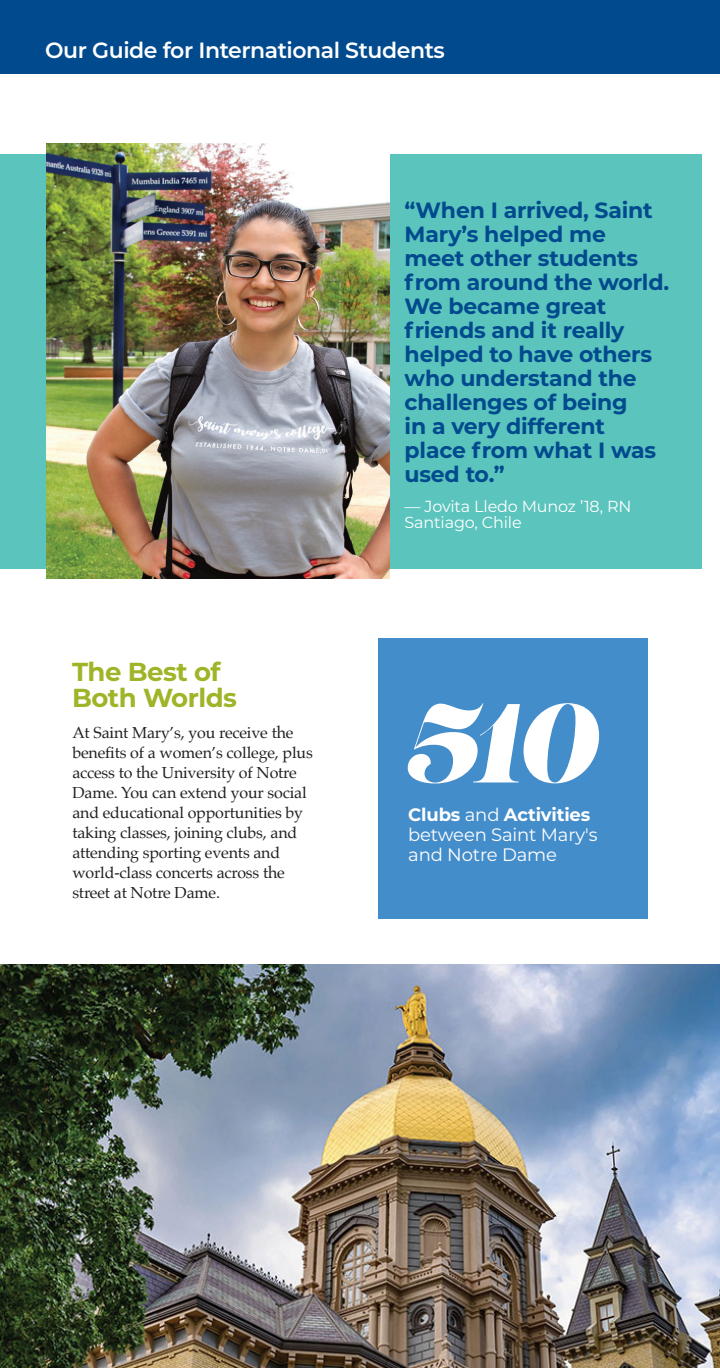
<style>
.page{position:relative;width:720px;height:1368px;background:#fff}
.page>*{position:absolute;margin:0;border:0;box-sizing:border-box;transform-origin:0 0}
.t1{font:italic 112px "Lust";color:#fff}
.t2{font:700 26px "Montserrat";letter-spacing:-.02em;color:#a0b427}
.Body_Copy_Fruitiger_47_Lt_Condensed{font:700 22px/24px "Montserrat";letter-spacing:-.01em;color:#004a8d}
.t3{font:600 22px "Montserrat";letter-spacing:-.02em;color:#fff}
.Body_Copy_Fruitiger_47_Lt_Condensed-2{font:18px/20px "Montserrat";letter-spacing:-.01em;color:#fff}
.Body_Copy_Fruitiger_47_Lt_Condensed-3{font:16px/20px "Palatino";letter-spacing:-.01em;color:#231f20}
.Body_Copy_Fruitiger_47_Lt_Condensed-4{font:16px/16px "Montserrat";letter-spacing:-.01em;color:#fff}
.s1{font-weight:700}
</style>
<div class="page">
<div style="left:0;top:154px;width:701px;height:415px;background:#5ac4bd"></div>
<div style="left:0;top:0;width:720px;height:74px;background:#004a8d"></div>
<img style="left:46px;top:143px;width:343px;height:436px">
<div style="left:378px;top:638px;width:269px;height:281px;background:#448dcb"></div>
<img style="left:0;top:965px;width:720px;height:403px">
<p class="t3" style="left:45px;top:35px;width:401px">Our Guide for International Students</p>
<p class="t2" style="left:72px;top:653px;width:150px">The Best of</p>
<p class="t2" style="left:72px;top:679px;width:166px">Both Worlds</p>
<p class="Body_Copy_Fruitiger_47_Lt_Condensed-3" style="left:72px;top:722px;width:242px">At Saint Mary’s, you receive the benefits of a women’s college, plus access to the University of Notre<br>Dame. You can extend your social and educational opportunities by taking classes, joining clubs, and attending sporting events and world-class concerts across the street at Notre Dame.</p>
<p class="Body_Copy_Fruitiger_47_Lt_Condensed" style="left:405px;top:197px;width:266px">“When I arrived, Saint<br>Mary’s helped me meet other students from around the world.<br>We became great friends and it really helped to have others who understand the challenges of being</p>
<p class="Body_Copy_Fruitiger_47_Lt_Condensed" style="left:405px;top:413px;width:202px">in a very different</p>
<p class="Body_Copy_Fruitiger_47_Lt_Condensed" style="left:405px;top:437px;width:253px">place from what I was used to.”</p>
<p class="Body_Copy_Fruitiger_47_Lt_Condensed-4" style="left:405px;top:498px;width:228px">— Jovita Lledo Munoz ’18, RN<br>Santiago, Chile</p>
<p class="t1" style="left:408px;top:672px;width:193px">510</p>
<p class="Body_Copy_Fruitiger_47_Lt_Condensed-2" style="left:408px;top:804px;width:191px"><span class="s1">Clubs</span> and <span class="s1">Activities </span>between Saint Mary's and Notre Dame</p>
</div>
